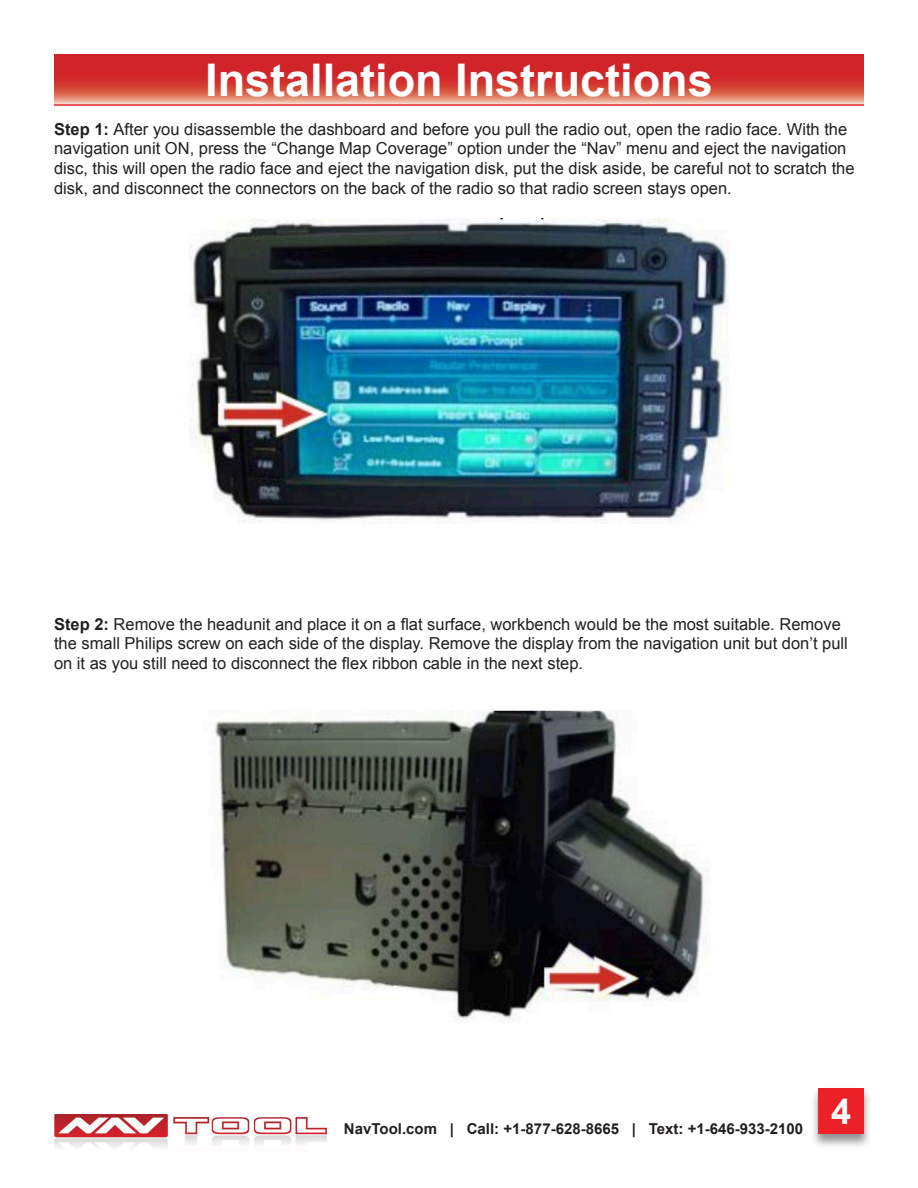
<style>
.page{position:relative;width:918px;height:1188px;background:#fff}
.page>*{position:absolute;margin:0;border:0;box-sizing:border-box;transform-origin:0 0}
.t1{font:700 45px "Arial";color:#fff}
.t2{font:700 36px "Arial";color:#fff}
.t3{font:16.5px/19.8px "Arial";color:#231f20}
.t4{font:700 15px "Arial";color:#231f20}
.s1{font-weight:700}
</style>
<div class="page">
<img style="left:54px;top:1114px;width:274px;height:34px">
<div style="left:810px;top:1087px;width:62px;height:62px;background:#231f20;opacity:.5"></div>
<div style="left:818px;top:1088px;width:46px;height:46px;background:#ea2127"></div>
<svg style="left:54px;top:54px;width:810px;height:50px;background:#d74540"></svg>
<hr style="left:54px;top:104px;width:810px;height:2px;background:#ea2127">
<img style="left:189px;top:219px;width:540px;height:304px">
<img style="left:214px;top:710px;width:494px;height:312px">
<p class="t1" style="left:205px;top:50px;width:509px">Installation Instructions</p>
<p class="t3" style="left:54px;top:119px;width:802px"><span class="s1">Step 1:</span> After you disassemble the dashboard and before you pull the radio out, open the radio face. With the navigation unit ON, press the “Change Map Coverage” option under the “Nav” menu and eject the navigation disc, this will open the radio face and eject the navigation disk, put the disk aside, be careful not to scratch the disk, and disconnect the connectors on the back of the radio so that radio screen stays open.</p>
<p class="t3" style="left:54px;top:614px;width:795px"><span class="s1">Step 2:</span> Remove the headunit and place it on a flat surface, workbench would be the most suitable. Remove the small Philips screw on each side of the display. Remove the display from the navigation unit but don’t pull on it as you still need to disconnect the flex ribbon cable in the next step.</p>
<p class="t4" style="left:344px;top:1119px;width:461px">NavTool.com | Call: +1-877-628-8665 | Text: +1-646-933-2100</p>
<h2 class="t2" style="left:831px;top:1088px;width:22px">4</h2>
</div>
